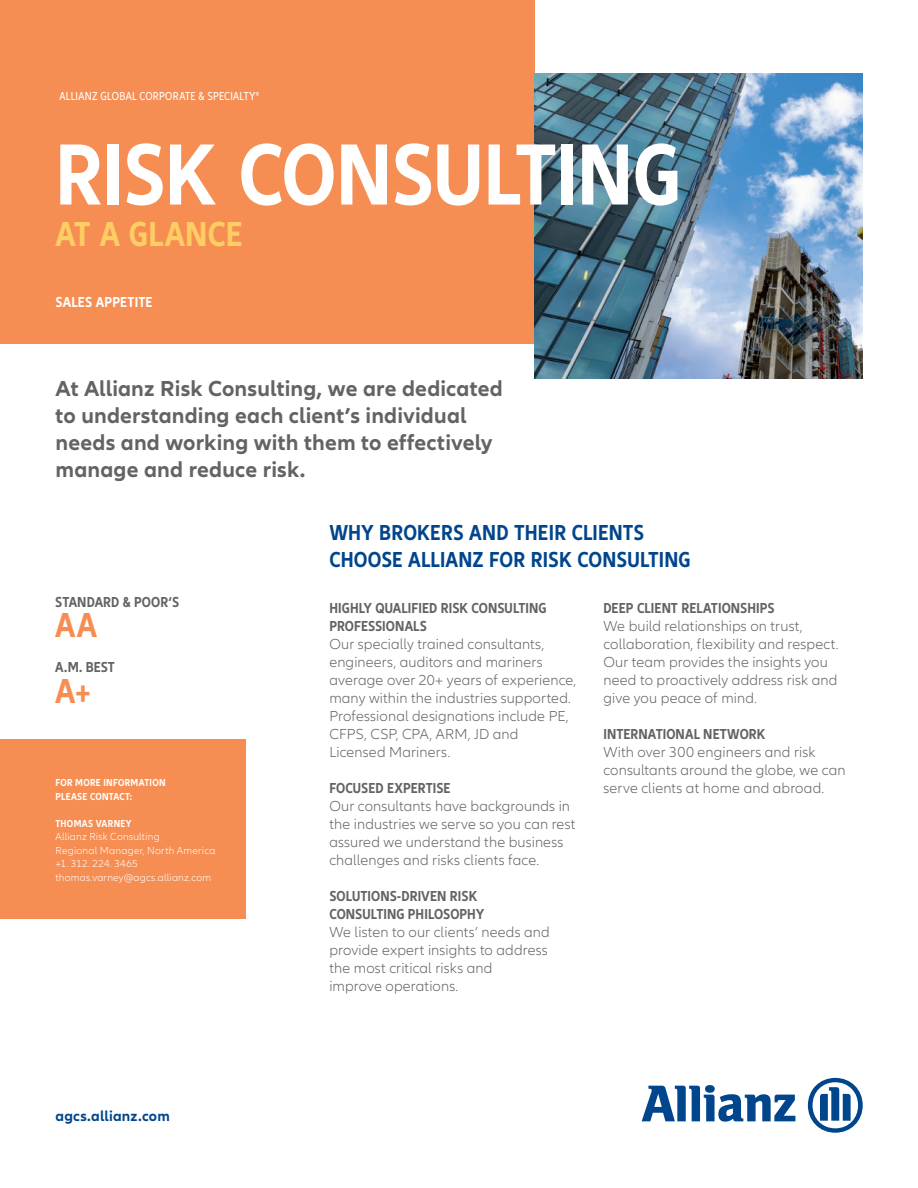
<style>
.page{position:relative;width:918px;height:1188px;background:#fff}
.page>*{position:absolute;margin:0;border:0;box-sizing:border-box;transform-origin:0 0}
.t1{font:700 condensed 90px "Allianz Neo";letter-spacing:-.005em;color:#fff}
.t2{font:700 condensed 36px "Allianz Neo";letter-spacing:.01em;color:#fecd64}
.t3{font:700 condensed 36px "Allianz Neo";color:#f68e53}
.t4{font:700 22.5px/27px "Allianz Neo";letter-spacing:.005em;color:#636366}
.t5{font:700 condensed 22.5px/27px "Allianz Neo";letter-spacing:.01em;color:#01468c}
.t6{font:300 15px/18px "Allianz Neo";letter-spacing:.01em;color:#636366}
.t7{font:700 condensed 15px/18px "Allianz Neo";letter-spacing:.005em;color:#636366}
.t8{font:700 15px "Allianz Neo";letter-spacing:.015em;color:#01468c}
.t9{font:700 condensed 15px "Allianz Neo";letter-spacing:.01em;color:#fff}
.t10{font:condensed 12px "Allianz Neo";letter-spacing:.025em;color:#fff}
.t11{font:300 10.5px/13.5px "Allianz Neo";letter-spacing:.02em;color:#fff}
.t12{font:700 condensed 10.5px/13.5px "Allianz Neo";letter-spacing:.03em;color:#fff}
</style>
<div class="page">
<svg style="left:642px;top:1085px;width:153px;height:37px"></svg>
<svg style="left:808px;top:1078px;width:55px;height:55px"></svg>
<div style="left:0;top:0;width:535px;height:343px;background:#f68e53"></div>
<img style="left:535px;top:73px;width:328px;height:306px">
<div style="left:0;top:739px;width:246px;height:180px;background:#f68e53"></div>
<p class="t10" style="left:60px;top:89px;width:201px">ALLIANZ GLOBAL CORPORATE &amp; SPECIALTY®</p>
<h1 class="t1" style="left:55px;top:123px;width:627px">RISK CONSULTING</h1>
<h2 class="t2" style="left:55px;top:214px;width:189px">AT A GLANCE</h2>
<p class="t9" style="left:55px;top:294px;width:99px">SALES APPETITE</p>
<h3 class="t4" style="left:55px;top:376px;width:449px">At Allianz Risk Consulting, we are dedicated to understanding each client’s individual needs and working with them to effectively manage and reduce risk.</h3>
<p class="t7" style="left:55px;top:593px;width:125px">STANDARD &amp; POOR‘S</p>
<h2 class="t3" style="left:55px;top:605px;width:43px">AA</h2>
<p class="t7" style="left:55px;top:659px;width:61px">A.M. BEST</p>
<h2 class="t3" style="left:55px;top:670px;width:37px">A+</h2>
<p class="t12" style="left:55px;top:776px;width:112px">FOR MORE INFORMATION<br>PLEASE CONTACT:</p>
<p class="t12" style="left:55px;top:817px;width:78px">THOMAS VARNEY</p>
<p class="t11" style="left:55px;top:830px;width:161px">Allianz Risk Consulting<br>Regional Manager, North America +1. 312. 224. 3465 thomas.varney@agcs.allianz.com</p>
<p class="t8" style="left:55px;top:1108px;width:116px">agcs.allianz.com</p>
<h3 class="t5" style="left:329px;top:520px;width:363px">WHY BROKERS AND THEIR CLIENTS<br>CHOOSE ALLIANZ FOR RISK CONSULTING</h3>
<p class="t7" style="left:329px;top:600px;width:219px">HIGHLY QUALIFIED RISK CONSULTING<br>PROFESSIONALS</p>
<p class="t6" style="left:329px;top:636px;width:248px">Our specially trained consultants, engineers, auditors and mariners average over 20+ years of experience, many within the industries supported.<br>Professional designations include PE, CFPS, CSP, CPA, ARM, JD and Licensed Mariners.</p>
<p class="t7" style="left:329px;top:780px;width:123px">FOCUSED EXPERTISE</p>
<p class="t6" style="left:329px;top:798px;width:248px">Our consultants have backgrounds in the industries we serve so you can rest assured we understand the business challenges and risks clients face.</p>
<p class="t7" style="left:329px;top:888px;width:156px">SOLUTIONS-DRIVEN RISK<br>CONSULTING PHILOSOPHY</p>
<p class="t6" style="left:329px;top:924px;width:222px">We listen to our clients’ needs and provide expert insights to address the most critical risks and<br>improve operations.</p>
<p class="t7" style="left:603px;top:600px;width:173px">DEEP CLIENT RELATIONSHIPS</p>
<p class="t6" style="left:603px;top:618px;width:237px">We build relationships on trust, collaboration, flexibility and respect.<br>Our team provides the insights you need to proactively address risk and give you peace of mind.</p>
<p class="t7" style="left:603px;top:726px;width:164px">INTERNATIONAL NETWORK</p>
<p class="t6" style="left:603px;top:744px;width:244px">With over 300 engineers and risk consultants around the globe, we can serve clients at home and abroad.</p>
</div>
